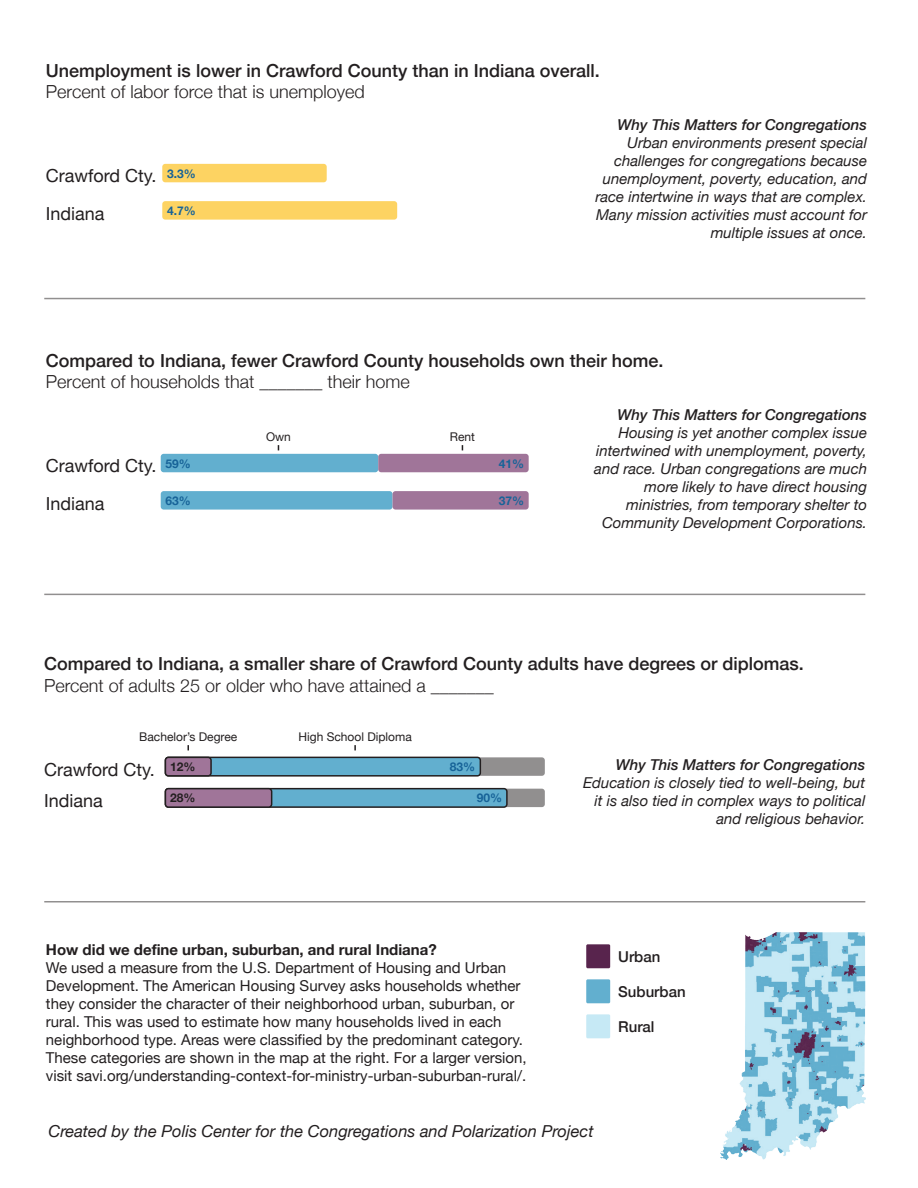
<style>
.page{position:relative;width:918px;height:1188px;background:#fff}
.page>*{position:absolute;margin:0;border:0;box-sizing:border-box;transform-origin:0 0}
.t1{font:500 18px "Helvetica Neue";color:#231f20}
.t2{font:300 18px "Helvetica Neue";color:#231f20}
.t3{font:18px/37.3px "Helvetica Neue";color:#231f20}
.t4{font:italic 16.5px "Helvetica Neue";color:#231f20}
.t5{font:italic 15px/18px "Helvetica Neue";color:#231f20;text-align:right}
.t6{font:15px/18px "Helvetica Neue";color:#231f20}
.t7{font:italic 500 15px "Helvetica Neue";color:#231f20}
.t8{font:700 15px "Helvetica Neue";color:#231f20}
.t9{font:500 15px "Helvetica Neue";color:#231f20}
.t10{font:12px "Helvetica Neue";color:#231f20}
.t11{font:700 12px "Helvetica Neue";color:#176398}
.t12{font:700 12px "Helvetica Neue";color:#231f20}
</style>
<div class="page">
<div style="left:161px;top:454px;width:217px;height:18px;background:#62afcf;border-radius:3px"></div>
<div style="left:378px;top:454px;width:151px;height:18px;background:#a07599;border-radius:3px"></div>
<div style="left:161px;top:491px;width:232px;height:19px;background:#62afcf;border-radius:3px"></div>
<div style="left:393px;top:491px;width:136px;height:19px;background:#a07599;border-radius:3px"></div>
<div style="left:162px;top:164px;width:165px;height:18px;background:#fdd362;border-radius:3px"></div>
<div style="left:162px;top:201px;width:235px;height:19px;background:#fdd362;border-radius:3px"></div>
<hr style="left:44px;top:298px;width:821px;height:1px;background:#231f20">
<hr style="left:44px;top:594px;width:821px;height:1px;background:#231f20">
<hr style="left:44px;top:901px;width:821px;height:1px;background:#231f20">
<img style="left:721px;top:932px;width:144px;height:227px">
<div style="left:586px;top:944px;width:24px;height:24px;background:#58244d;border-radius:2px"></div>
<div style="left:586px;top:979px;width:24px;height:24px;background:#62afcf;border-radius:2px"></div>
<div style="left:586px;top:1014px;width:24px;height:24px;background:#c6e9f5;border-radius:2px"></div>
<div style="left:165px;top:757px;width:380px;height:19px;background:#918f8f;border-radius:3px"></div>
<div style="left:165px;top:789px;width:380px;height:18px;background:#918f8f;border-radius:3px"></div>
<div style="left:165px;top:757px;width:315px;height:19px;background:#62afcf;border-radius:3px"></div>
<div style="left:165px;top:757px;width:316px;height:20px;border:2px solid #231f20;border-radius:3px"></div>
<div style="left:165px;top:789px;width:342px;height:18px;background:#62afcf;border-radius:3px"></div>
<div style="left:165px;top:788px;width:343px;height:20px;border:2px solid #231f20;border-radius:3px"></div>
<div style="left:165px;top:757px;width:46px;height:19px;background:#a07599;border-radius:3px"></div>
<div style="left:165px;top:757px;width:47px;height:20px;border:2px solid #231f20;border-radius:3px"></div>
<div style="left:165px;top:789px;width:107px;height:18px;background:#a07599;border-radius:3px"></div>
<div style="left:165px;top:788px;width:107px;height:20px;border:2px solid #231f20;border-radius:3px"></div>
<p class="t1" style="left:46px;top:56px;width:555px">Unemployment is lower in Crawford County than in Indiana overall.</p>
<p class="t2" style="left:46px;top:77px;width:320px">Percent of labor force that is unemployed</p>
<p class="t3" style="left:46px;top:158px;width:112px">Crawford Cty.<br>Indiana</p>
<p class="t11" style="left:167px;top:164px;width:30px">3.3%</p>
<p class="t11" style="left:167px;top:201px;width:30px">4.7%</p>
<p class="t7" style="left:618px;top:112px;width:251px">Why This Matters for Congregations</p>
<p class="t5" style="left:595px;top:135px;width:273px">Urban environments present special challenges for congregations because unemployment, poverty, education, and race intertwine in ways that are complex.<br>Many mission activities must account for multiple issues at once.</p>
<p class="t1" style="left:46px;top:346px;width:619px">Compared to Indiana, fewer Crawford County households own their home.</p>
<p class="t2" style="left:46px;top:367px;width:365px">Percent of households that _______ their home</p>
<p class="t3" style="left:46px;top:448px;width:112px">Crawford Cty.<br>Indiana</p>
<p class="t11" style="left:165px;top:454px;width:27px">59%</p>
<p class="t11" style="left:165px;top:491px;width:27px">63%</p>
<p class="t10" style="left:266px;top:428px;width:26px">Own</p>
<p class="t10" style="left:450px;top:428px;width:27px">Rent</p>
<p class="t11" style="left:499px;top:454px;width:27px">41%</p>
<p class="t11" style="left:499px;top:491px;width:27px">37%</p>
<p class="t7" style="left:618px;top:402px;width:251px">Why This Matters for Congregations</p>
<p class="t5" style="left:594px;top:425px;width:274px">Housing is yet another complex issue intertwined with unemployment, poverty, and race. Urban congregations are much more likely to have direct housing ministries, from temporary shelter to Community Development Corporations.</p>
<p class="t1" style="left:44px;top:649px;width:761px">Compared to Indiana, a smaller share of Crawford County adults have degrees or diplomas.</p>
<p class="t2" style="left:44px;top:671px;width:451px">Percent of adults 25 or older who have attained a _______</p>
<p class="t10" style="left:139px;top:728px;width:100px">Bachelor’s Degree</p>
<p class="t10" style="left:298px;top:728px;width:115px">High School Diploma</p>
<p class="t3" style="left:44px;top:752px;width:112px">Crawford Cty.</p>
<p class="t3" style="left:44px;top:783px;width:60px">Indiana</p>
<p class="t12" style="left:170px;top:758px;width:27px">12%</p>
<p class="t12" style="left:170px;top:789px;width:27px">28%</p>
<p class="t11" style="left:450px;top:758px;width:27px">83%</p>
<p class="t11" style="left:477px;top:789px;width:27px">90%</p>
<p class="t8" style="left:46px;top:938px;width:392px">How did we define urban, suburban, and rural Indiana?</p>
<p class="t6" style="left:46px;top:960px;width:482px">We used a measure from the U.S. Department of Housing and Urban Development. The American Housing Survey asks households whether they consider the character of their neighborhood urban, suburban, or rural. This was used to estimate how many households lived in each neighborhood type. Areas were classified by the predominant category.<br>These categories are shown in the map at the right. For a larger version, visit savi.org/understanding-context-for-ministry-urban-suburban-rural/.</p>
<p class="t7" style="left:616px;top:752px;width:251px">Why This Matters for Congregations</p>
<p class="t5" style="left:583px;top:775px;width:284px">Education is closely tied to well-being, but it is also tied in complex ways to political and religious behavior.</p>
<p class="t9" style="left:618px;top:944px;width:44px">Urban</p>
<p class="t9" style="left:618px;top:979px;width:69px">Suburban</p>
<p class="t9" style="left:618px;top:1014px;width:38px">Rural</p>
<p class="t4" style="left:48px;top:1119px;width:547px">Created by the Polis Center for the Congregations and Polarization Project</p>
</div>
